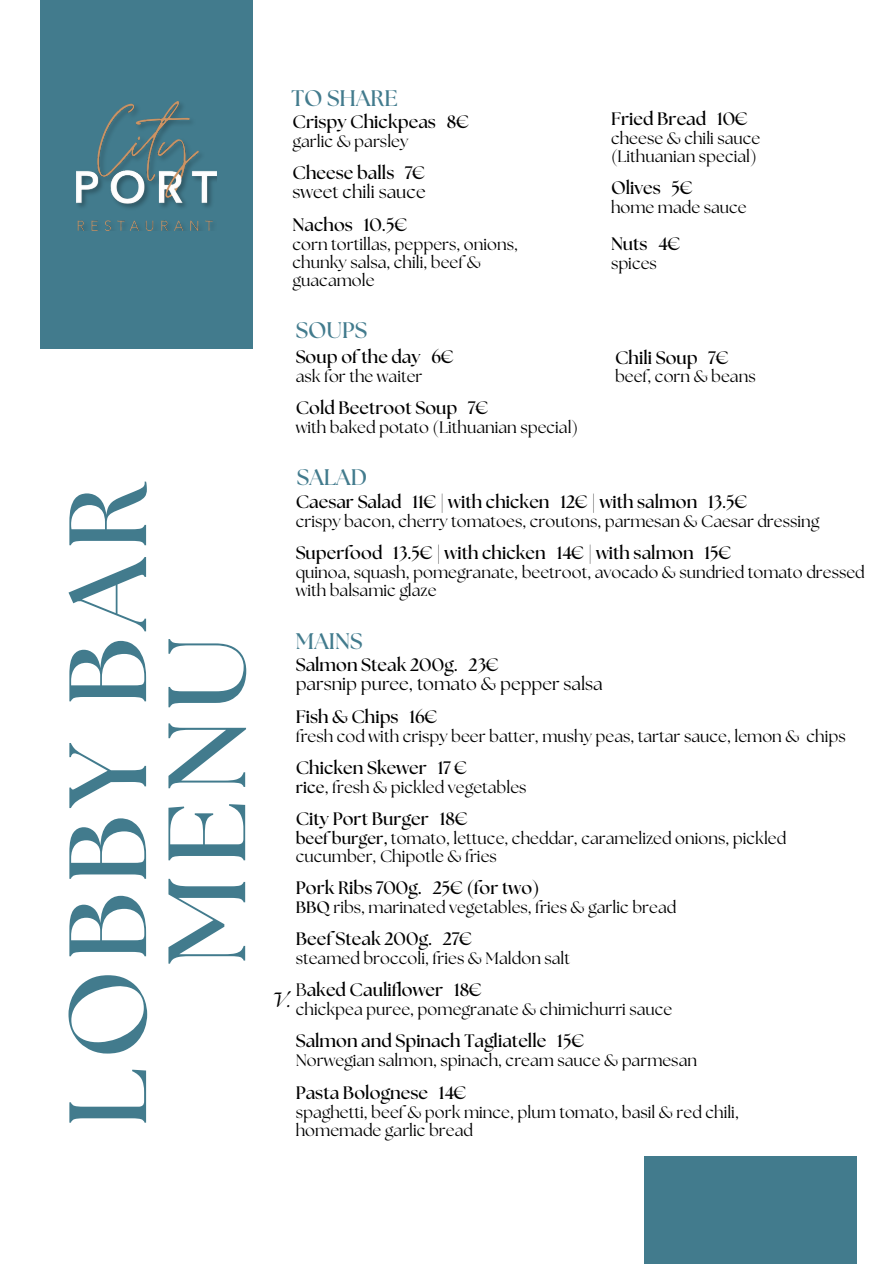
<style>
.page{position:relative;width:894px;height:1264px;background:#fff}
.page>*{position:absolute;margin:0;border:0;box-sizing:border-box;transform-origin:0 0}
.t1{font:700 109.5px/99px "The Seasons";letter-spacing:.075em;color:#427b8d;text-align:center}
.t2{font:700 22.5px "The Seasons";color:#427b8d}
.t3{font:700 18px "The Seasons";color:#000}
.t4{font:18px "The Seasons";color:#000}
.t5{font:italic 700 18px "The Seasons";color:#000}
.t6{font:16.5px/18px "The Seasons";color:#000}
.s1{font-weight:700}
.s2{font-weight:400}
</style>
<div class="page">
<div style="left:40px;top:0;width:213px;height:349px;background:#427b8d"></div>
<img style="left:76px;top:102px;width:141px;height:128px">
<div style="left:644px;top:1156px;width:212px;height:107px;background:#427b8d"></div>
<p class="t1" style="left:64px;top:1127px;width:647px;rotate:-90deg">LOBBY BAR<br>MENU</p>
<p class="t2" style="left:291px;top:88px;width:108px">TO SHARE</p>
<p class="t3" style="left:292px;top:113px;width:178px">Crispy Chickpeas 8€</p>
<p class="t6" style="left:292px;top:133px;width:117px">garlic &amp; parsley</p>
<p class="t3" style="left:292px;top:164px;width:134px">Cheese balls 7€</p>
<p class="t4" style="left:292px;top:183px;width:135px">sweet chili sauce</p>
<p class="t3" style="left:292px;top:216px;width:116px">Nachos 10.5€</p>
<p class="t6" style="left:292px;top:236px;width:227px">corn tortillas, peppers, onions,</p>
<p class="t6" style="left:292px;top:254px;width:190px">chunky salsa, chili, beef &amp; guacamole</p>
<p class="t2" style="left:295px;top:320px;width:73px">SOUPS</p>
<p class="t3" style="left:295px;top:349px;width:159px">Soup of the day 6€</p>
<p class="t6" style="left:295px;top:368px;width:128px">ask for the waiter</p>
<p class="t3" style="left:295px;top:400px;width:194px">Cold Beetroot Soup 7€</p>
<p class="t6" style="left:295px;top:419px;width:284px">with baked potato (Lithuanian special)</p>
<h2 class="t3" style="left:610px;top:111px;width:138px">Fried Bread 10€</h2>
<p class="t6" style="left:610px;top:131px;width:151px">cheese &amp; chili sauce</p>
<p class="t6" style="left:610px;top:149px;width:147px">(Lithuanian special)</p>
<p class="t3" style="left:610px;top:180px;width:83px">Olives 5€</p>
<p class="t6" style="left:610px;top:200px;width:137px">home made sauce</p>
<h2 class="t3" style="left:610px;top:236px;width:71px">Nuts 4€</h2>
<p class="t6" style="left:610px;top:256px;width:47px">spices</p>
<p class="t3" style="left:615px;top:349px;width:115px">Chili Soup 7€</p>
<p class="t6" style="left:615px;top:368px;width:142px">beef, corn &amp; beans</p>
<p class="t2" style="left:297px;top:467px;width:72px">SALAD</p>
<h2 class="t3" style="left:295px;top:494px;width:453px">Caesar Salad 11€ | with chicken 12€ | with salmon 13.5€</h2>
<p class="t6" style="left:295px;top:513px;width:525px">crispy bacon, cherry tomatoes, croutons, parmesan &amp; Caesar dressing</p>
<p class="t3" style="left:295px;top:545px;width:437px">Superfood 13.5€ | with chicken 14€ | with salmon 15€</p>
<p class="t6" style="left:295px;top:564px;width:570px">quinoa, squash, pomegranate, beetroot, avocado &amp; sundried tomato dressed with balsamic glaze</p>
<p class="t2" style="left:295px;top:630px;width:68px">MAINS</p>
<p class="t3" style="left:295px;top:657px;width:204px">Salmon Steak 200g. 23€</p>
<p class="t4" style="left:295px;top:676px;width:308px">parsnip puree, tomato &amp; pepper salsa</p>
<p class="t3" style="left:295px;top:709px;width:143px">Fish &amp; Chips 16€</p>
<p class="t6" style="left:295px;top:728px;width:551px">fresh cod with crispy beer batter, mushy peas, tartar sauce, lemon &amp; chips</p>
<p class="t3" style="left:295px;top:760px;width:173px">Chicken Skewer 17 €</p>
<p class="t6" style="left:295px;top:779px;width:232px"><span class="s1">rice</span>, fresh &amp; pickled vegetables</p>
<p class="t3" style="left:295px;top:811px;width:173px">City Port Burger 18€</p>
<p class="t6" style="left:295px;top:830px;width:492px"><span class="s1">beef burger,</span> tomato, lettuce, cheddar, caramelized onions, pickled cucumber, Chipotle &amp; fries</p>
<p class="t3" style="left:295px;top:880px;width:245px">Pork Ribs 700g. 25€ (for two)</p>
<p class="t6" style="left:295px;top:899px;width:382px"><span class="s1">BBQ</span> ribs, marinated vegetables, fries &amp; garlic bread</p>
<h2 class="t3" style="left:295px;top:931px;width:178px">Beef Steak 200g. 27€</h2>
<p class="t6" style="left:295px;top:950px;width:276px">steamed broccoli, fries &amp; Maldon salt</p>
<p class="t3" style="left:295px;top:982px;width:187px"><span class="s2">B</span>aked Cauliflower 18€</p>
<p class="t6" style="left:295px;top:1001px;width:378px">chickpea puree, pomegranate &amp; chimichurri sauce</p>
<p class="t3" style="left:295px;top:1033px;width:290px">Salmon and Spinach Tagliatelle 15€</p>
<p class="t6" style="left:295px;top:1052px;width:403px">Norwegian salmon, spinach, cream sauce &amp; parmesan</p>
<p class="t3" style="left:295px;top:1084px;width:172px">Pasta Bolognese 14€</p>
<h1 class="t6" style="left:295px;top:1103px;width:444px">spaghetti, beef &amp; pork mince, plum tomato, basil &amp; red chili,</h1>
<h3 class="t6" style="left:295px;top:1121px;width:179px">homemade garlic bread</h3>
<p class="t5" style="left:270px;top:992px;width:23px">V.</p>
</div>
